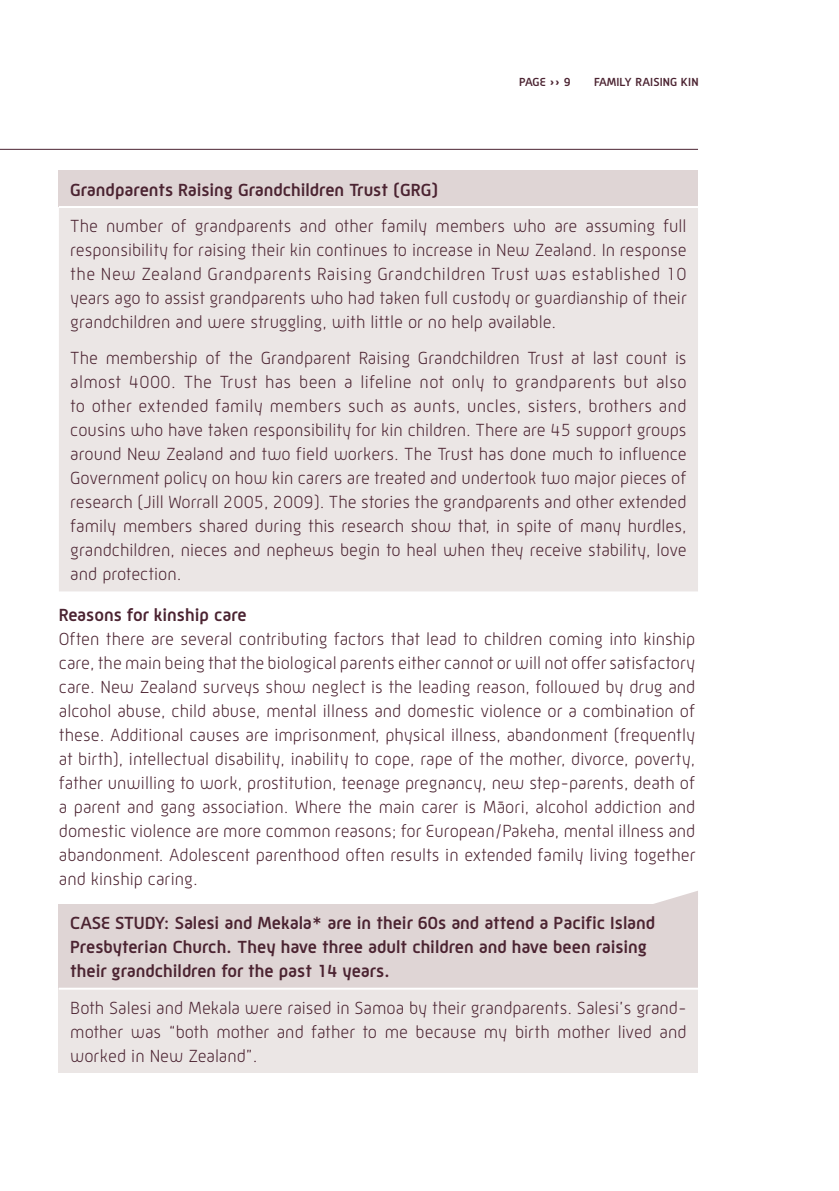
<style>
.page{position:relative;width:839px;height:1191px;background:#fff}
.page>*{position:absolute;margin:0;border:0;box-sizing:border-box;transform-origin:0 0}
.t1{font:18px/24px "Mic 32 ML";color:#4b2331;text-align:justify}
.t2{font:700 18px/24px "Mic 32 M";color:#4b2331}
.t3{font:700 12px "Mic 32 M";letter-spacing:.01em;color:#4b2331}
</style>
<div class="page">
<hr style="left:0;top:149px;width:697px;height:1px;background:#4b2331">
<div style="left:59px;top:171px;width:638px;height:36px;background:#dfd5d5"></div>
<div style="left:59px;top:208px;width:638px;height:383px;background:#ebe6e5"></div>
<hr style="left:59px;top:206px;width:638px;height:2px;background:#fff">
<div style="left:59px;top:904px;width:638px;height:85px;background:#dfd5d5"></div>
<div style="left:59px;top:989px;width:638px;height:84px;background:#ebe6e5"></div>
<hr style="left:59px;top:988px;width:638px;height:2px;background:#fff">
<svg style="left:654px;top:891px;width:43px;height:13px"></svg>
<p class="t3" style="left:519px;top:77px;width:53px">PAGE ›› 9</p>
<p class="t3" style="left:594px;top:77px;width:106px">FAMILY RAISING KIN</p>
<p class="t2" style="left:70px;top:179px;width:369px">Grandparents Raising Grandchildren Trust (GRG)</p>
<p class="t1" style="left:70px;top:215px;width:618px">The number of grandparents and other family members who are assuming full responsibility for raising their kin continues to increase in New Zealand. In response the New Zealand Grandparents Raising Grandchildren Trust was established 10 years ago to assist grandparents who had taken full custody or guardianship of their grandchildren and were struggling, with little or no help available.</p>
<p class="t1" style="left:70px;top:347px;width:617px">The membership of the Grandparent Raising Grandchildren Trust at last count is almost 4000. The Trust has been a lifeline not only to grandparents but also to other extended family members such as aunts, uncles, sisters, brothers and cousins who have taken responsibility for kin children. There are 45 support groups around New Zealand and two field workers. The Trust has done much to influence Government policy on how kin carers are treated and undertook two major pieces of research (Jill Worrall 2005, 2009). The stories the grandparents and other extended family members shared during this research show that, in spite of many hurdles, grandchildren, nieces and nephews begin to heal when they receive stability, love and protection.</p>
<p class="t2" style="left:59px;top:604px;width:189px">Reasons for kinship care</p>
<p class="t1" style="left:59px;top:628px;width:638px">Often there are several contributing factors that lead to children coming into kinship care, the main being that the biological parents either cannot or will not offer satisfactory care. New Zealand surveys show neglect is the leading reason, followed by drug and alcohol abuse, child abuse, mental illness and domestic violence or a combination of these. Additional causes are imprisonment, physical illness, abandonment (frequently at birth), intellectual disability, inability to cope, rape of the mother, divorce, poverty, father unwilling to work, prostitution, teenage pregnancy, new step-parents, death of a parent and gang association. Where the main carer is Mäori, alcohol addiction and domestic violence are more common reasons; for European/Pakeha, mental illness and abandonment. Adolescent parenthood often results in extended family living together and kinship caring.</p>
<p class="t2" style="left:70px;top:913px;width:586px">CASE STUDY: Salesi and Mekala* are in their 60s and attend a Pacific Island<br>Presbyterian Church. They have three adult children and have been raising their grandchildren for the past 14 years.</p>
<p class="t1" style="left:70px;top:997px;width:617px">Both Salesi and Mekala were raised in Samoa by their grandparents. Salesi’s grand&shy;mother was “both mother and father to me because my birth mother lived and worked in New Zealand”.</p>
</div>
